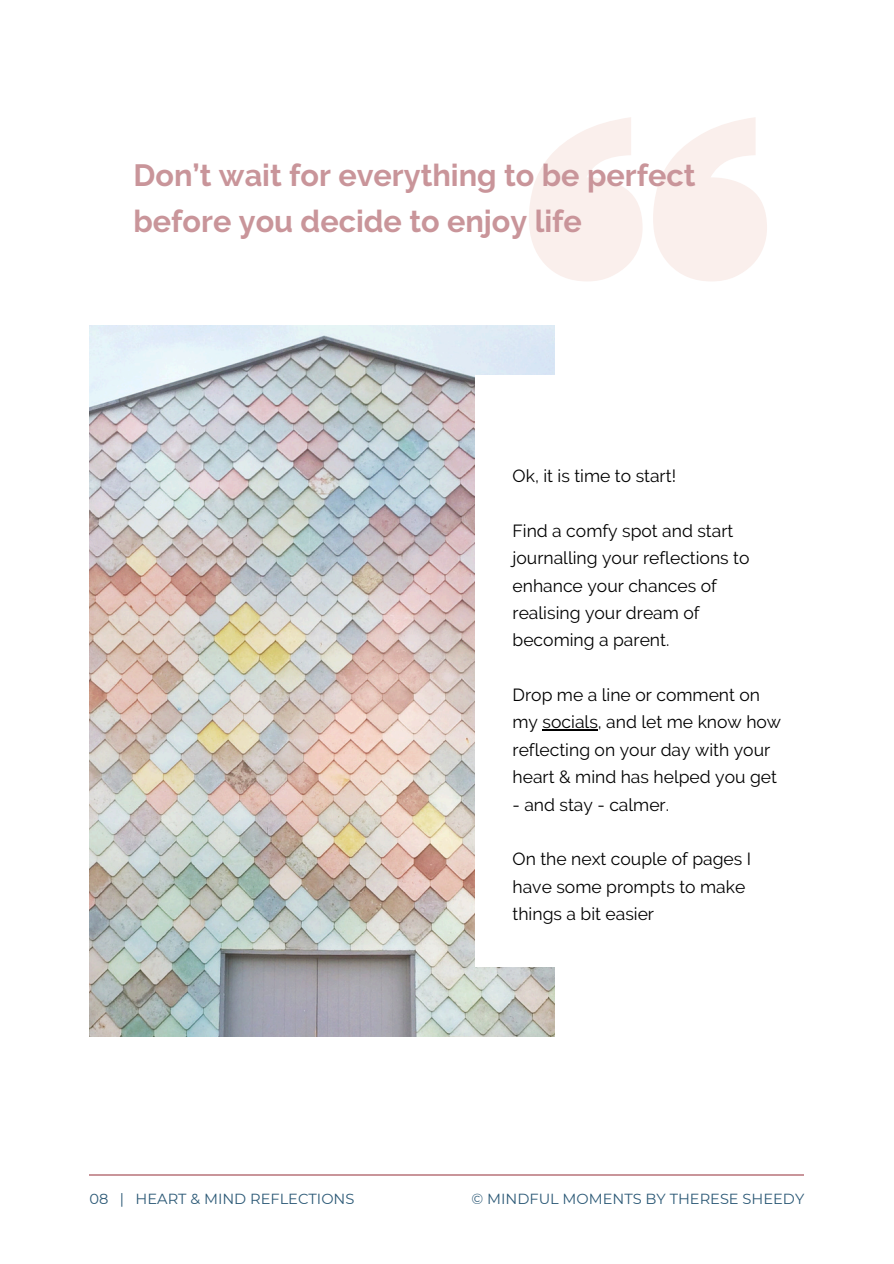
<style>
.page{position:relative;width:894px;height:1264px;background:#fff}
.page>*{position:absolute;margin:0;border:0;box-sizing:border-box;transform-origin:0 0}
.t1{font:700 30.6px/45.9px "Raleway";color:#c9959a}
.t2{font:17.55px/27.3px "Raleway";color:#000}
.t3{font:14.55px "Montserrat";color:#2d5a77}
</style>
<div class="page">
<img style="left:89px;top:325px;width:465px;height:711px">
<hr style="left:89px;top:1174px;width:715px;height:1px;background:#c9959a">
<div style="left:475px;top:375px;width:345px;height:591px;background:#fff"></div>
<hr style="left:542px;top:729px;width:55px;height:1px;background:#000">
<svg style="left:529px;top:117px;width:237px;height:164px"></svg>
<h2 class="t1" style="left:133px;top:152px;width:563px">Don’t wait for everything to be perfect before you decide to enjoy life</h2>
<p class="t2" style="left:512px;top:462px;width:165px">Ok, it is time to start!</p>
<h1 class="t2" style="left:512px;top:517px;width:238px">Find a comfy spot and start journalling your reflections to enhance your chances of realising your dream of becoming a parent.</h1>
<p class="t2" style="left:512px;top:681px;width:270px">Drop me a line or comment on my socials, and let me know how reflecting on your day with your heart &amp; mind has helped you get</p>
<p class="t2" style="left:512px;top:790px;width:158px">- and stay - calmer.</p>
<h2 class="t2" style="left:512px;top:845px;width:240px">On the next couple of pages I have some prompts to make things a bit easier</h2>
<h2 class="t3" style="left:89px;top:1189px;width:266px">08 | HEART &amp; MIND REFLECTIONS</h2>
<h2 class="t3" style="left:471px;top:1189px;width:334px">© MINDFUL MOMENTS BY THERESE SHEEDY</h2>
</div>
